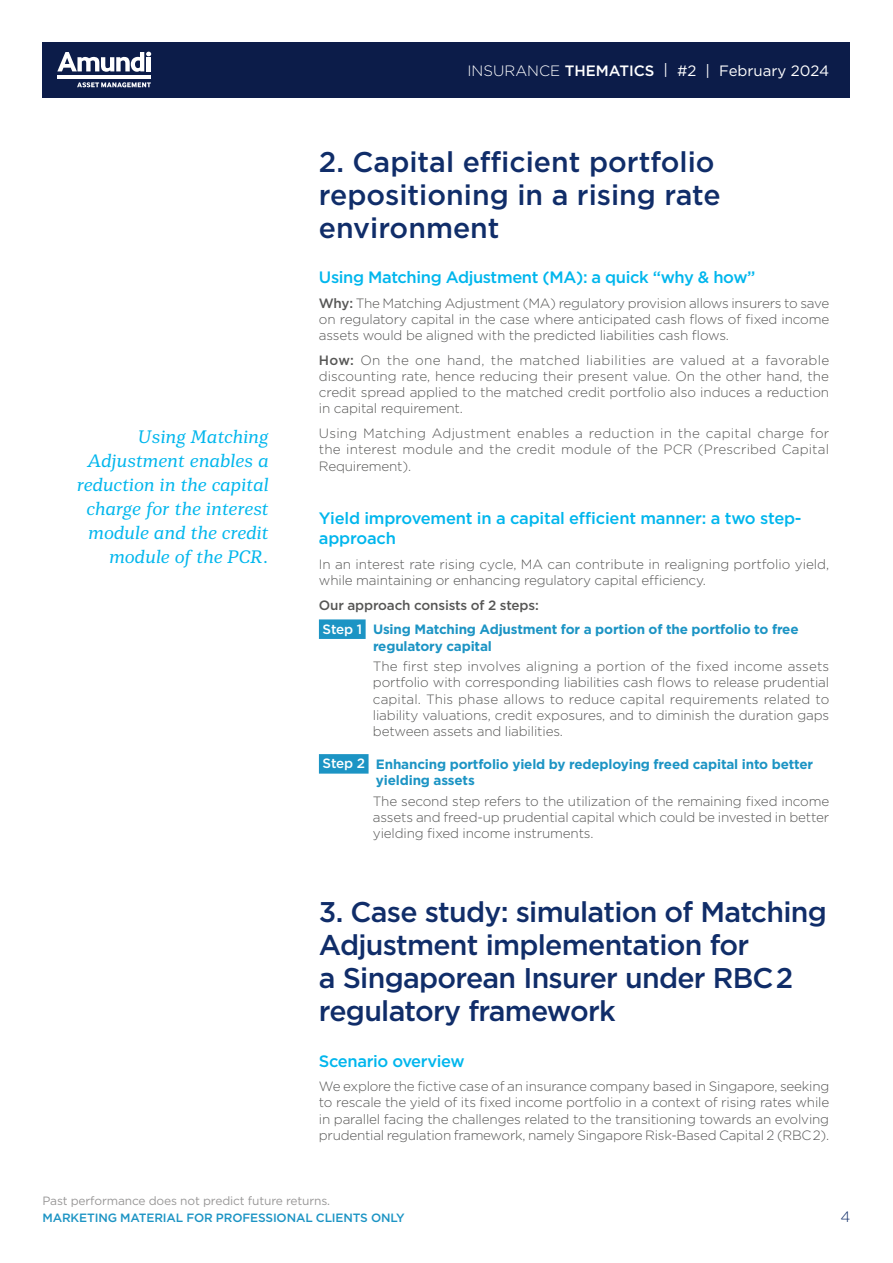
<style>
.page{position:relative;width:893px;height:1263px;background:#fff}
.page>*{position:absolute;margin:0;border:0;box-sizing:border-box;transform-origin:0 0}
.t1{font:500 28.5px/33px "Gotham";letter-spacing:-.025em;color:#102d69}
.t2{font:500 28.5px/33px "Gotham";color:#102d69}
.t3{font:italic 18px/24px "Mediator Serif";color:#00b6ed;text-align:right}
.t4{font:500 16.5px/19.8px "Gotham";letter-spacing:-.02em;color:#00b6ed}
.t5{font:15px "Gotham";color:#fff}
.t6{font:300 15px "Gotham";color:#102d69}
.t7{font:300 13.5px/16.2px "Gotham";letter-spacing:-.01em;color:#575756;text-align:justify}
.t8{font:700 13.5px/24.8px "Gotham";letter-spacing:-.01em;color:#1c94c4}
.t9{font:12px "Gotham";letter-spacing:-.01em;color:#999898}
.t10{font:500 12px "Gotham";letter-spacing:-.01em;color:#1c94c4}
.s1{font-weight:300}
.s2{font-weight:500}
.s3{font-weight:500;color:#575756}
.s4{font-weight:500;color:#fff}
</style>
<div class="page">
<div style="left:319px;top:619px;width:47px;height:20px;background:#1c94c4"></div>
<div style="left:319px;top:754px;width:50px;height:20px;background:#1c94c4"></div>
<div style="left:43px;top:43px;width:807px;height:55px;background:#0c1c49"></div>
<svg style="left:57px;top:52px;width:94px;height:20px"></svg>
<hr style="left:147px;top:57px;width:4px;height:14px;background:#fff">
<hr style="left:58px;top:75px;width:93px;height:4px;background:#fff">
<svg style="left:77px;top:82px;width:74px;height:6px"></svg>
<h2 class="t3" style="left:76px;top:425px;width:193px">Using Matching<br>Adjustment enables a reduction in the capital charge for the interest module and the credit module of the PCR.</h2>
<p class="t5" style="left:467px;top:61px;width:363px"><span class="s1">INSURANCE</span> <span class="s2">THEMATICS</span> | #2 | February 2024</p>
<h1 class="t2" style="left:319px;top:145px;width:403px">2. Capital efficient portfolio repositioning in a rising rate environment</h1>
<p class="t4" style="left:319px;top:267px;width:438px">Using Matching Adjustment (MA): a quick “why &amp; how”</p>
<p class="t7" style="left:319px;top:294px;width:512px"><span class="s2">Why:</span> The Matching Adjustment (MA) regulatory provision allows insurers to save on regulatory capital in the case where anticipated cash flows of fixed income assets would be aligned with the predicted liabilities cash flows.</p>
<p class="t7" style="left:319px;top:352px;width:512px"><span class="s2">How:</span> On the one hand, the matched liabilities are valued at a favorable discounting rate, hence reducing their present value. On the other hand, the credit spread applied to the matched credit portfolio also induces a reduction in capital requirement.</p>
<p class="t7" style="left:319px;top:425px;width:512px">Using Matching Adjustment enables a reduction in the capital charge for the interest module and the credit module of the PCR (Prescribed Capital Requirement).</p>
<p class="t4" style="left:319px;top:508px;width:484px">Yield improvement in a capital efficient manner: a two step&shy;approach</p>
<p class="t7" style="left:319px;top:556px;width:512px">In an interest rate rising cycle, MA can contribute in realigning portfolio yield, while maintaining or enhancing regulatory capital efficiency.</p>
<p class="t8" style="left:319px;top:592px;width:481px"><span class="s3">Our approach consists of 2 steps:<br></span><span class="s4">Step 1</span> Using Matching Adjustment for a portion of the portfolio to free</p>
<p class="t8" style="left:373px;top:633px;width:121px">regulatory capital</p>
<p class="t7" style="left:373px;top:658px;width:458px">The first step involves aligning a portion of the fixed income assets portfolio with corresponding liabilities cash flows to release prudential capital. This phase allows to reduce capital requirements related to liability valuations, credit exposures, and to diminish the duration gaps between assets and liabilities.</p>
<p class="t8" style="left:376px;top:756px;width:439px;line-height:16.2px;text-indent:-53px"><span class="s4">Step 2</span> Enhancing portfolio yield by redeploying freed capital into better yielding assets</p>
<p class="t7" style="left:373px;top:792px;width:458px">The second step refers to the utilization of the remaining fixed income assets and freed-up prudential capital which could be invested in better yielding fixed income instruments.</p>
<h1 class="t1" style="left:319px;top:895px;width:509px">3. Case study: simulation of Matching<br>Adjustment implementation for<br>a Singaporean Insurer under RBC 2 regulatory framework</h1>
<p class="t4" style="left:319px;top:1050px;width:147px">Scenario overview</p>
<p class="t7" style="left:319px;top:1078px;width:512px">We explore the fictive case of an insurance company based in Singapore, seeking to rescale the yield of its fixed income portfolio in a context of rising rates while in parallel facing the challenges related to the transitioning towards an evolving prudential regulation framework, namely Singapore Risk-Based Capital 2 (RBC 2).</p>
<p class="t9" style="left:43px;top:1193px;width:289px">Past performance does not predict future returns.</p>
<p class="t10" style="left:43px;top:1209px;width:364px">MARKETING MATERIAL FOR PROFESSIONAL CLIENTS ONLY</p>
<p class="t6" style="left:840px;top:1207px;width:11px">4</p>
</div>
